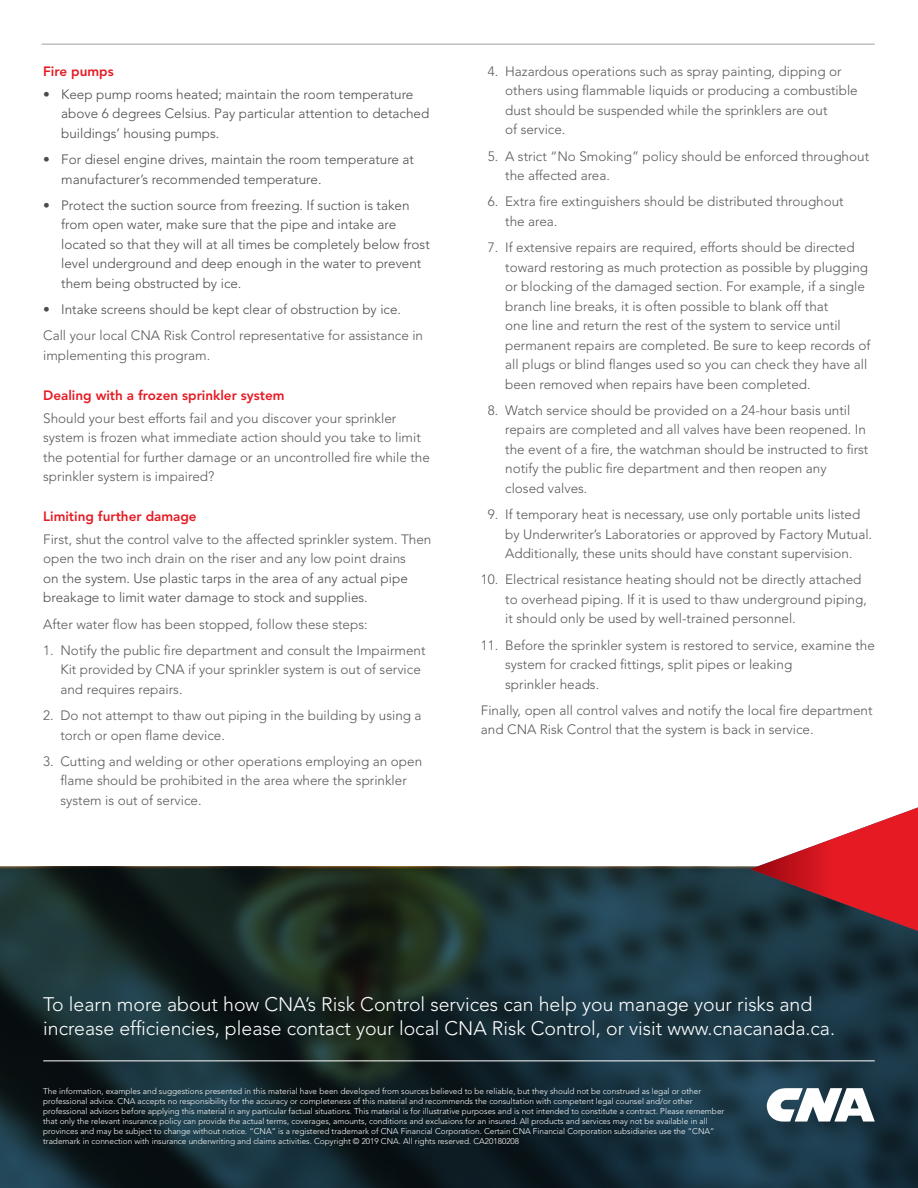
<style>
.page{position:relative;width:918px;height:1188px;background:#fff}
.page>*{position:absolute;margin:0;border:0;box-sizing:border-box;transform-origin:0 0}
.t1{font:300 19.5px/23.4px "Avenir LT Std";color:#fff}
.Sell_Sheet_Body_-_9p{font:300 13.5px/19.5px "Avenir LT Std";color:#585959}
.t2{font:300 13.5px/19.5px "Avenir LT Std";color:#4b4c4d}
.Sell_Sheet_Section_S{font:800 13.5px "Avenir LT Std";color:#e51a23}
.body{font:300 8.25px/9.9px "Avenir LT Std";color:#fff}
.s1{color:#4b4c4d}
</style>
<div class="page">
<svg style="left:0;top:867px;width:918px;height:321px;background:#172c32"></svg>
<hr style="left:43px;top:1061px;width:832px;height:1px;background:#fff">
<svg style="left:767px;top:1088px;width:108px;height:34px"></svg>
<svg style="left:750px;top:807px;width:168px;height:124px"></svg>
<hr style="left:42px;top:44px;width:833px;height:1px;background:#a0a1a5">
<p class="Sell_Sheet_Section_S" style="left:43px;top:63px;width:72px">Fire pumps</p>
<p class="t2" style="left:61px;top:85px;width:370px;text-indent:-18px">• Keep pump rooms heated; maintain the room temperature above 6 degrees Celsius. Pay particular attention to detached buildings’ housing pumps.</p>
<p class="t2" style="left:61px;top:150px;width:354px;text-indent:-18px">• For diesel engine drives, maintain the room temperature at manufacturer’s recommended temperature.</p>
<p class="t2" style="left:61px;top:196px;width:370px;text-indent:-18px">• Protect the suction source from freezing. If suction is taken from open water, make sure that the pipe and intake are located so that they will at all times be completely below frost level underground and deep enough in the water to prevent them being obstructed by ice.</p>
<p class="t2" style="left:43px;top:300px;width:359px">• Intake screens should be kept clear of obstruction by ice.</p>
<p class="Sell_Sheet_Body_-_9p" style="left:43px;top:326px;width:381px">Call your local CNA Risk Control representative for assistance in implementing this program.</p>
<p class="Sell_Sheet_Section_S" style="left:43px;top:387px;width:243px">Dealing with a frozen sprinkler system</p>
<p class="Sell_Sheet_Body_-_9p" style="left:43px;top:408px;width:388px">Should your best efforts fail and you discover your sprinkler system is frozen what immediate action should you take to limit the potential for further damage or an uncontrolled fire while the sprinkler system is impaired?</p>
<p class="Sell_Sheet_Section_S" style="left:43px;top:508px;width:155px">Limiting further damage</p>
<p class="Sell_Sheet_Body_-_9p" style="left:43px;top:530px;width:390px">First, shut the control valve to the affected sprinkler system. Then open the two inch drain on the riser and any low point drains<br><span class="s1">on the system. Use plastic tarps in the area of any actual pipe breakage to limit water damage to stock and supplies.</span></p>
<p class="Sell_Sheet_Body_-_9p" style="left:43px;top:614px;width:326px">After water flow has been stopped, follow these steps:</p>
<p class="Sell_Sheet_Body_-_9p" style="left:60px;top:641px;width:367px;text-indent:-17px">1. Notify the public fire department and consult the Impairment<br>Kit provided by CNA if your sprinkler system is out of service and requires repairs.</p>
<p class="Sell_Sheet_Body_-_9p" style="left:60px;top:706px;width:363px;text-indent:-17px">2. Do not attempt to thaw out piping in the building by using a torch or open flame device.</p>
<p class="Sell_Sheet_Body_-_9p" style="left:60px;top:752px;width:363px;text-indent:-17px">3. Cutting and welding or other operations employing an open flame should be prohibited in the area where the sprinkler system is out of service.</p>
<p class="Sell_Sheet_Body_-_9p" style="left:505px;top:62px;width:354px;text-indent:-17px">4. Hazardous operations such as spray painting, dipping or others using flammable liquids or producing a combustible dust should be suspended while the sprinklers are out<br>of service.</p>
<p class="Sell_Sheet_Body_-_9p" style="left:505px;top:146px;width:365px;text-indent:-17px">5. A strict “No Smoking” policy should be enforced throughout the affected area.</p>
<p class="Sell_Sheet_Body_-_9p" style="left:505px;top:192px;width:340px;text-indent:-17px">6. Extra fire extinguishers should be distributed throughout the area.</p>
<p class="Sell_Sheet_Body_-_9p" style="left:505px;top:238px;width:367px;text-indent:-17px">7. If extensive repairs are required, efforts should be directed toward restoring as much protection as possible by plugging or blocking of the damaged section. For example, if a single branch line breaks, it is often possible to blank off that<br>one line and return the rest of the system to service until permanent repairs are completed. Be sure to keep records of all plugs or blind flanges used so you can check they have all been removed when repairs have been completed.</p>
<p class="Sell_Sheet_Body_-_9p" style="left:505px;top:401px;width:365px;text-indent:-17px">8. Watch service should be provided on a 24-hour basis until repairs are completed and all valves have been reopened. In the event of a fire, the watchman should be instructed to first notify the public fire department and then reopen any closed valves.</p>
<p class="Sell_Sheet_Body_-_9p" style="left:505px;top:505px;width:368px;text-indent:-17px">9. If temporary heat is necessary, use only portable units listed by Underwriter’s Laboratories or approved by Factory Mutual.<br>Additionally, these units should have constant supervision.</p>
<p class="Sell_Sheet_Body_-_9p" style="left:505px;top:570px;width:363px;text-indent:-24px">10. Electrical resistance heating should not be directly attached to overhead piping. If it is used to thaw underground piping, it should only be used by well-trained personnel.</p>
<p class="Sell_Sheet_Body_-_9p" style="left:505px;top:635px;width:371px;text-indent:-24px">11. Before the sprinkler system is restored to service, examine the system for cracked fittings, split pipes or leaking<br>sprinkler heads.</p>
<p class="Sell_Sheet_Body_-_9p" style="left:481px;top:701px;width:393px">Finally, open all control valves and notify the local fire department and CNA Risk Control that the system is back in service.</p>
<p class="t1" style="left:43px;top:993px;width:793px">To learn more about how CNA’s Risk Control services can help you manage your risks and increase efficiencies, please contact your local CNA Risk Control, or visit www.cnacanada.ca.</p>
<p class="body" style="left:43px;top:1087px;width:683px">The information, examples and suggestions presented in this material have been developed from sources believed to be reliable, but they should not be construed as legal or other professional advice. CNA accepts no responsibility for the accuracy or completeness of this material and recommends the consultation with competent legal counsel and/or other professional advisors before applying this material in any particular factual situations. This material is for illustrative purposes and is not intended to constitute a contract. Please remember that only the relevant insurance policy can provide the actual terms, coverages, amounts, conditions and exclusions for an insured. All products and services may not be available in all provinces and may be subject to change without notice. “CNA” is a registered trademark of CNA Financial Corporation. Certain CNA Financial Corporation subsidiaries use the “CNA” trademark in connection with insurance underwriting and claims activities. Copyright © 2019 CNA. All rights reserved. CA20180208</p>
</div>
